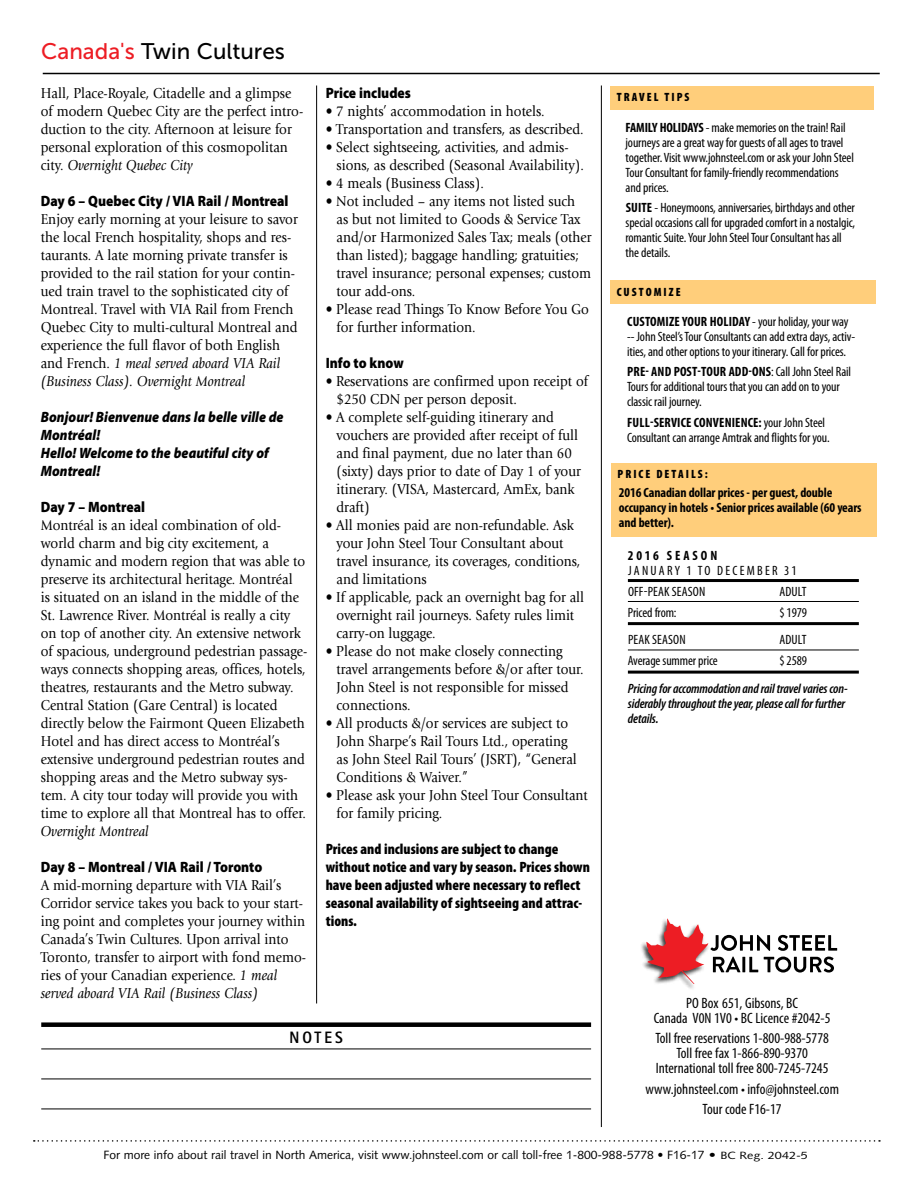
<style>
.page{position:relative;width:918px;height:1188px;background:#fff}
.page>*{position:absolute;margin:0;border:0;box-sizing:border-box;transform-origin:0 0}
.t1{font:22.5px "Museo Sans 500";color:#000}
.t2{font:800 16.5px "Rotis Sans Serif";letter-spacing:.2em;color:#000;scale:.9 1}
.t3{font:15px/18px "Giovanni";color:#000;scale:.9 1}
.t4{font:condensed 15px/15px "Myriad Pro";color:#000;text-align:center}
.t5{font:900 condensed 15px/18px "Myriad Pro";color:#000}
.t6{font:900 15px "Myriad Pro";color:#000;scale:.9 1}
.t7{font:italic 900 15px/18px "Myriad Pro";color:#000;scale:.9 1}
.t8{font:italic 15px "Giovanni";color:#000;scale:.9 1}
.t9{font:condensed 13.5px/15px "Myriad Pro";letter-spacing:-.01em;color:#000}
.t10{font:italic 600 condensed 13.5px/15px "Myriad Pro";letter-spacing:-.01em;color:#000}
.t11{font:700 condensed 13.5px/15px "Myriad Pro";letter-spacing:-.01em;color:#000}
.t12{font:condensed 13.5px/21px "Myriad Pro";letter-spacing:.155em;color:#000}
.t13{font:700 condensed 13.5px "Myriad Pro";letter-spacing:.22em;color:#000}
.t14{font:condensed 13.5px "Myriad Pro";letter-spacing:.01em;color:#000}
.t15{font:12px "Syntax";color:#000}
.t16{font:900 condensed 12px "Myriad Pro";letter-spacing:.17em;color:#000}
.s1{color:#ed1d24}
.s2{font-style:italic}
.s3{font-weight:700}
.s4{font-size:10.5px}
</style>
<div class="page">
<hr style="left:316px;top:86px;width:1px;height:918px;background:#000">
<hr style="left:601px;top:86px;width:1px;height:1041px;background:#000">
<svg style="left:34px;top:1140px;width:846px;height:2px"></svg>
<hr style="left:43px;top:73px;width:837px;height:1px;background:#000">
<div style="left:41px;top:1022px;width:550px;height:5px;background:#000"></div>
<hr style="left:41px;top:1049px;width:550px;height:1px;background:#000">
<hr style="left:41px;top:1079px;width:550px;height:1px;background:#000">
<hr style="left:41px;top:1109px;width:550px;height:1px;background:#000">
<div style="left:611px;top:281px;width:265px;height:23px;background:#ffce7b"></div>
<div style="left:611px;top:86px;width:263px;height:24px;background:#ffce7b"></div>
<div style="left:611px;top:463px;width:266px;height:74px;background:#ffce7b"></div>
<hr style="left:628px;top:579px;width:231px;height:3px;background:#000">
<hr style="left:628px;top:601px;width:231px;height:1px;background:#000">
<hr style="left:628px;top:622px;width:231px;height:3px;background:#000">
<hr style="left:628px;top:650px;width:231px;height:1px;background:#000">
<hr style="left:628px;top:671px;width:231px;height:3px;background:#000">
<img style="left:641px;top:918px;width:53px;height:71px">
<svg style="left:646px;top:919px;width:191px;height:65px"></svg>
<h1 class="t1" style="left:41px;top:39px;width:245px"><span class="s1">Canada's</span> Twin Cultures</h1>
<p class="t3" style="left:41px;top:84px;width:293px">Hall, Place-Royale, Citadelle and a glimpse of modern Quebec City are the perfect intro&shy;duction to the city. Afternoon at leisure for personal exploration of this cosmopolitan city. <span class="s2">Overnight Quebec City</span></p>
<p class="t6" style="left:41px;top:192px;width:277px">Day 6 – Quebec City / VIA Rail / Montreal</p>
<p class="t3" style="left:41px;top:210px;width:287px">Enjoy early morning at your leisure to savor the local French hospitality, shops and res&shy;taurants. A late morning private transfer is provided to the rail station for your contin&shy;ued train travel to the sophisticated city of Montreal. Travel with VIA Rail from French Quebec City to multi-cultural Montreal and experience the full flavor of both English and French. <span class="s2">1 meal served aboard VIA Rail (Business Class). Overnight Montreal</span></p>
<p class="t7" style="left:41px;top:408px;width:271px">Bonjour! Bienvenue dans la belle ville de<br>Montréal!<br>Hello! Welcome to the beautiful city of<br>Montreal!</p>
<p class="t6" style="left:41px;top:498px;width:117px">Day 7 – Montreal</p>
<p class="t3" style="left:41px;top:516px;width:298px">Montréal is an ideal combination of old&shy;world charm and big city excitement, a dynamic and modern region that was able to preserve its architectural heritage. Montréal<br>is situated on an island in the middle of the St. Lawrence River. Montréal is really a city on top of another city. An extensive network of spacious, underground pedestrian passage&shy;ways connects shopping areas, offices, hotels, theatres, restaurants and the Metro subway.<br>Central Station (Gare Central) is located directly below the Fairmont Queen Elizabeth Hotel and has direct access to Montréal’s extensive underground pedestrian routes and shopping areas and the Metro subway sys&shy;tem. A city tour today will provide you with time to explore all that Montreal has to offer.</p>
<p class="t8" style="left:41px;top:822px;width:121px">Overnight Montreal</p>
<p class="t6" style="left:41px;top:858px;width:248px">Day 8 – Montreal / VIA Rail / Toronto</p>
<p class="t3" style="left:41px;top:876px;width:296px">A mid-morning departure with VIA Rail’s Corridor service takes you back to your start&shy;ing point and completes your journey within Canada’s Twin Cultures. Upon arrival into Toronto, transfer to airport with fond memo&shy;ries of your Canadian experience. <span class="s2">1 meal served aboard VIA Rail (Business Class)</span></p>
<p class="t6" style="left:326px;top:84px;width:96px">Price includes</p>
<p class="t3" style="left:326px;top:102px;width:245px">• 7 nights’ accommodation in hotels.</p>
<p class="t3" style="left:326px;top:120px;width:288px">• Transportation and transfers, as described.</p>
<p class="t3" style="left:337px;top:138px;width:276px;text-indent:-11px">• Select sightseeing, activities, and admis&shy;sions, as described (Seasonal Availability).</p>
<p class="t3" style="left:326px;top:174px;width:177px">• 4 meals (Business Class).</p>
<p class="t3" style="left:337px;top:192px;width:285px;text-indent:-11px">• Not included – any items not listed such<br>as but not limited to Goods &amp; Service Tax and/or Harmonized Sales Tax; meals (other than listed); baggage handling; gratuities; travel insurance; personal expenses; custom tour add-ons.</p>
<p class="t3" style="left:337px;top:300px;width:282px;text-indent:-11px">• Please read Things To Know Before You Go for further information.</p>
<p class="t6" style="left:326px;top:354px;width:88px">Info to know</p>
<p class="t3" style="left:337px;top:372px;width:281px;text-indent:-11px">• Reservations are confirmed upon receipt of $250 CDN per person deposit.</p>
<p class="t3" style="left:337px;top:408px;width:273px;text-indent:-11px">• A complete self-guiding itinerary and vouchers are provided after receipt of full and final payment, due no later than 60 (sixty) days prior to date of Day 1 of your itinerary. (VISA, Mastercard, AmEx, bank draft)</p>
<p class="t3" style="left:337px;top:516px;width:273px;text-indent:-11px">• All monies paid are non-refundable. Ask your John Steel Tour Consultant about travel insurance, its coverages, conditions, and limitations</p>
<p class="t3" style="left:337px;top:588px;width:277px;text-indent:-11px">• If applicable, pack an overnight bag for all overnight rail journeys. Safety rules limit carry-on luggage.</p>
<p class="t3" style="left:337px;top:642px;width:276px;text-indent:-11px">• Please do not make closely connecting travel arrangements before &amp;/or after tour.<br>John Steel is not responsible for missed connections.</p>
<p class="t3" style="left:337px;top:714px;width:269px;text-indent:-11px">• All products &amp;/or services are subject to John Sharpe’s Rail Tours Ltd., operating as John Steel Rail Tours’ (JSRT), “General Conditions &amp; Waiver.”</p>
<p class="t3" style="left:337px;top:786px;width:281px;text-indent:-11px">• Please ask your John Steel Tour Consultant for family pricing.</p>
<p class="t5" style="left:326px;top:839px;width:266px">Prices and inclusions are subject to change without notice and vary by season. Prices shown have been adjusted where necessary to reflect seasonal availability of sightseeing and attrac&shy;tions.</p>
<p class="t2" style="left:289px;top:1027px;width:61px">NOTES</p>
<p class="t16" style="left:617px;top:90px;width:74px">TRAVEL TIPS</p>
<p class="t9" style="left:626px;top:120px;width:230px"><span class="s3">FAMILY HOLIDAYS</span> - make memories on the train! Rail journeys are a great way for guests of all ages to travel together. Visit www.johnsteel.com or ask your John Steel Tour Consultant for family-friendly recommendations and prices.</p>
<p class="t9" style="left:626px;top:200px;width:231px"><span class="s3">SUITE</span> - Honeymoons, anniversaries, birthdays and other special occasions call for upgraded comfort in a nostalgic, romantic Suite. Your John Steel Tour Consultant has all the details.</p>
<p class="t16" style="left:617px;top:284px;width:65px">CUSTOMIZE</p>
<p class="t9" style="left:627px;top:314px;width:230px"><span class="s3">CUSTOMIZE YOUR HOLIDAY</span> - your holiday, your way -- John Steel’s Tour Consultants can add extra days, activ&shy;ities, and other options to your itinerary. Call for prices.</p>
<p class="t9" style="left:627px;top:364px;width:226px"><span class="s3">PRE- AND POST-TOUR ADD-ONS</span>: Call John Steel Rail<br>Tours for additional tours that you can add on to your classic rail journey.</p>
<p class="t9" style="left:627px;top:415px;width:204px"><span class="s3">FULL-SERVICE CONVENIENCE:</span> your John Steel<br>Consultant can arrange Amtrak and flights for you.</p>
<p class="t16" style="left:618px;top:466px;width:92px">PRICE DETAILS:</p>
<p class="t11" style="left:619px;top:485px;width:244px">2016 Canadian dollar prices - per guest, double occupancy in hotels • Senior prices available (60 years and better).</p>
<p class="t13" style="left:628px;top:547px;width:91px">2016 SEASON</p>
<p class="t12" style="left:628px;top:560px;width:170px">JANUARY 1 TO DECEMBER 31<br>OFF-PEAK SEASON</p>
<p class="t9" style="left:779px;top:584px;width:29px">ADULT</p>
<p class="t9" style="left:628px;top:605px;width:50px">Priced from:</p>
<p class="t9" style="left:779px;top:605px;width:29px">$ 1979</p>
<p class="t14" style="left:628px;top:632px;width:59px">PEAK SEASON</p>
<p class="t9" style="left:779px;top:632px;width:29px">ADULT</p>
<p class="t9" style="left:628px;top:653px;width:91px">Average summer price</p>
<p class="t9" style="left:779px;top:653px;width:29px">$ 2589</p>
<p class="t10" style="left:628px;top:681px;width:221px">Pricing for accommodation and rail travel varies con&shy;siderably throughout the year, please call for further details.</p>
<p class="t4" style="left:654px;top:995px;width:178px">PO Box 651, Gibsons, BC<br>Canada V0N 1V0 • BC Licence #2042-5</p>
<p class="t4" style="left:655px;top:1031px;width:175px">Toll free reservations 1-800-988-5778<br>Toll free fax 1-866-890-9370<br>International toll free 800-7245-7245</p>
<p class="t4" style="left:645px;top:1079px;width:195px;line-height:20.4px">www.johnsteel.com • info@johnsteel.com<br>Tour code F16-17</p>
<p class="t15" style="left:103px;top:1148px;width:706px">For more info about rail travel in North America, visit www.johnsteel.com or call toll-free 1-800-988-5778 • F16-17 • <span class="s4">BC Reg. 2042-5</span></p>
</div>
